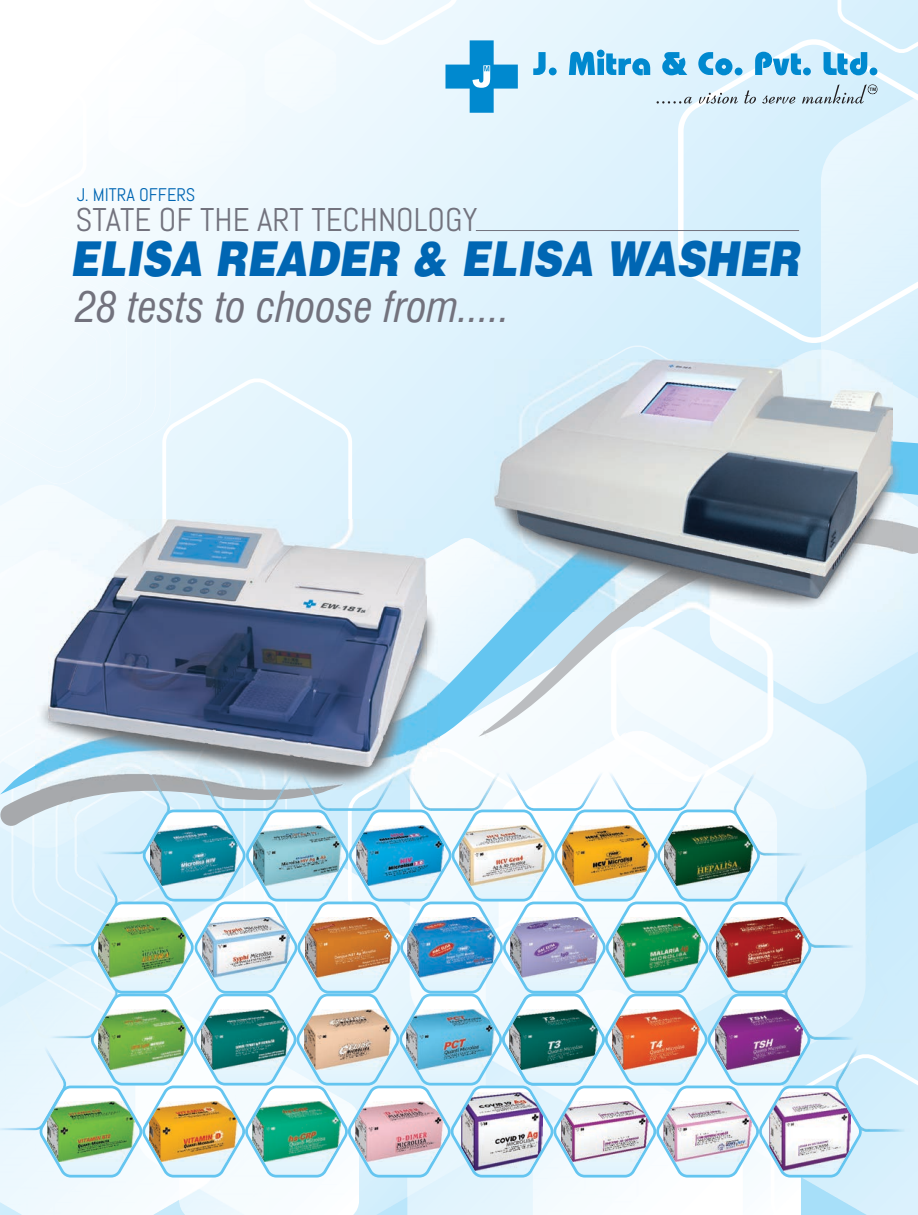
<style>
.page{position:relative;width:918px;height:1215px;background:#fff}
.page>*{position:absolute;margin:0;border:0;box-sizing:border-box;transform-origin:0 0}
.t1{font:48px "Airbus Special";color:#0066b3;scale:.84 1}
.t2{font:italic condensed 41.7px "Swiss 721 BT";color:#72727d}
.t3{font:32.85px "Abel";color:#72727d}
.t4{font:18.3px "Abel";color:#0066b3}
</style>
<div class="page">
<svg style="left:102px;top:0;width:719px;height:377px;background:#e4f4fd"></svg>
<img style="left:102px;top:0;width:93px;height:56px">
<svg style="left:678px;top:75px;width:240px;height:269px;background:#dbf1fc"></svg>
<div style="left:84px;top:236px;width:86px;height:141px;background:#f0f9fe"></div>
<div style="left:73px;top:252px;width:83px;height:125px;background:#f0f9fe"></div>
<div style="left:59px;top:269px;width:82px;height:108px;background:#f0f9fe"></div>
<div style="left:0;top:285px;width:127px;height:92px;background:#f3fafe"></div>
<div style="left:9px;top:303px;width:101px;height:74px;background:#f3fafe"></div>
<div style="left:23px;top:318px;width:74px;height:59px;background:#f2fafe"></div>
<img style="left:108px;top:27px;width:138px;height:155px">
<img style="left:214px;top:0;width:71px;height:29px">
<div style="left:264px;top:33px;width:72px;height:81px;background:#f5fbfe"></div>
<div style="left:520px;top:344px;width:236px;height:16px;background:#d5effc"></div>
<svg style="left:302px;top:0;width:216px;height:113px"></svg>
<svg style="left:533px;top:0;width:385px;height:75px;background:#c3e5f7"></svg>
<svg style="left:657px;top:84px;width:221px;height:20px;background:#c6dae4"></svg>
<hr style="left:476px;top:230px;width:323px;height:1px;background:#72727d">
<img style="left:495px;top:360px;width:397px;height:17px">
<img style="left:0;top:377px;width:918px;height:838px">
<img style="left:203px;top:918px;width:86px;height:59px">
<p class="t4" style="left:77px;top:184px;width:120px">J. MITRA OFFERS</p>
<p class="t3" style="left:75px;top:198px;width:404px">STATE OF THE ART TECHNOLOGY</p>
<p class="t1" style="left:70px;top:237px;width:870px">ELISA READER &amp; ELISA WASHER</p>
<p class="t2" style="left:76px;top:290px;width:436px">28 tests to choose from.....</p>
</div>
